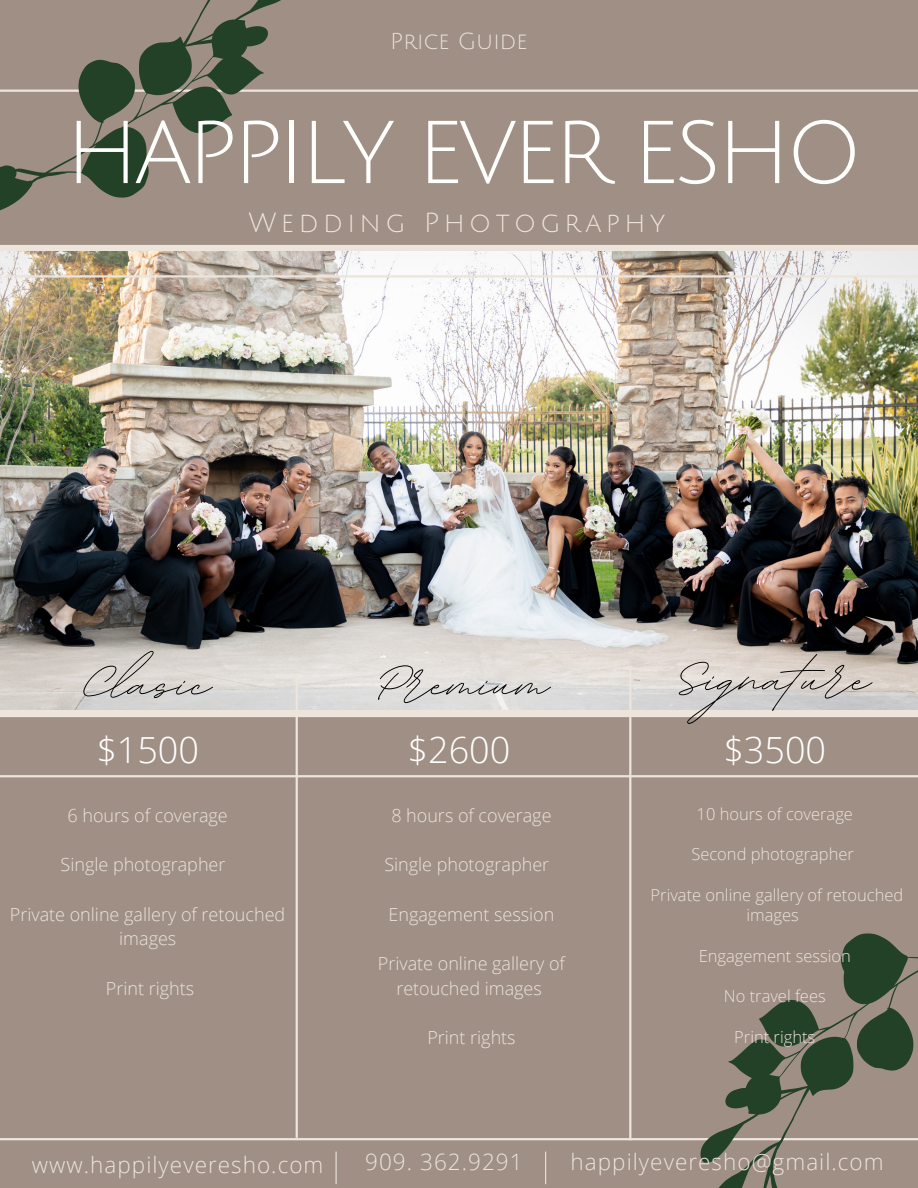
<style>
.page{position:relative;width:918px;height:1188px;background:#9f8f85}
.page>*{position:absolute;margin:0;border:0;box-sizing:border-box;transform-origin:0 0}
.t1{font:87px "Julius Sans One";letter-spacing:-.055em;color:#fffffe}
.t2{font:84px "BD Script";color:#000}
.t3{font:300 36px "Open Sans";color:#fffffe}
.t4{font:27px "Julius Sans One";letter-spacing:.16em;color:#ede4dc}
.t5{font:300 22.5px "Open Sans";letter-spacing:.045em;color:#ede4dc}
.t6{font:22.5px "Julius Sans One";color:#ede4dc}
.t7{font:300 18px/24.8px "Open Sans";color:#ede4dc;text-align:center}
.t8{font:300 16.5px/20.2px "Open Sans";color:#ede4dc;text-align:center}
</style>
<div class="page">
<hr style="left:0;top:90px;width:918px;height:2px;background:#ede4dc">
<svg style="left:0;top:245px;width:918px;height:7px;background:#e9e1d9"></svg>
<div style="left:0;top:704px;width:918px;height:13px;background:#ede4dc"></div>
<img style="left:0;top:252px;width:918px;height:458px">
<hr style="left:6px;top:275px;width:912px;height:3px;background:#ede4dc">
<hr style="left:0;top:775px;width:918px;height:2px;background:#ede4dc">
<hr style="left:0;top:1138px;width:918px;height:2px;background:#ede4dc">
<svg style="left:700px;top:933px;width:218px;height:255px"></svg>
<hr style="left:296px;top:673px;width:2px;height:465px;background:#ede4dc">
<hr style="left:629px;top:667px;width:2px;height:473px;background:#ede4dc">
<hr style="left:336px;top:1152px;width:1px;height:32px;background:#ede4dc">
<hr style="left:545px;top:1152px;width:1px;height:32px;background:#ede4dc">
<svg style="left:0;top:0;width:297px;height:211px"></svg>
<p class="t6" style="left:390px;top:29px;width:139px">Price Guide</p>
<h1 class="t1" style="left:65px;top:108px;width:799px">HAPPILY EVER ESHO</h1>
<h3 class="t4" style="left:249px;top:209px;width:418px">Wedding Photography</h3>
<h2 class="t2" style="left:85px;top:628px;width:127px">Clasic</h2>
<h2 class="t2" style="left:376px;top:628px;width:174px">Premium</h2>
<h2 class="t2" style="left:676px;top:623px;width:195px">Signature</h2>
<h3 class="t3" style="left:96px;top:725px;width:104px">$1500</h3>
<h3 class="t3" style="left:408px;top:725px;width:104px">$2600</h3>
<h3 class="t3" style="left:723px;top:725px;width:104px">$3500</h3>
<p class="t7" style="left:68px;top:802px;width:162px">6 hours of coverage</p>
<p class="t7" style="left:61px;top:852px;width:166px">Single photographer</p>
<p class="t7" style="left:10px;top:901px;width:277px">Private online gallery of retouched images</p>
<p class="t7" style="left:106px;top:976px;width:90px">Print rights</p>
<p class="t7" style="left:391px;top:802px;width:162px">8 hours of coverage</p>
<p class="t7" style="left:384px;top:852px;width:166px">Single photographer</p>
<p class="t7" style="left:389px;top:901px;width:167px">Engagement session</p>
<p class="t7" style="left:378px;top:951px;width:189px">Private online gallery of retouched images</p>
<p class="t7" style="left:427px;top:1025px;width:90px">Print rights</p>
<p class="t8" style="left:697px;top:803px;width:158px">10 hours of coverage</p>
<p class="t8" style="left:691px;top:844px;width:164px">Second photographer</p>
<p class="t8" style="left:651px;top:884px;width:254px">Private online gallery of retouched images</p>
<p class="t8" style="left:699px;top:945px;width:154px">Engagement session</p>
<p class="t8" style="left:724px;top:986px;width:103px">No travel fees</p>
<p class="t8" style="left:734px;top:1026px;width:83px">Print rights</p>
<p class="t5" style="left:32px;top:1149px;width:293px">www.happilyeveresho.com</p>
<p class="t5" style="left:365px;top:1146px;width:159px">909. 362.9291</p>
<p class="t5" style="left:571px;top:1146px;width:315px">happilyeveresho@gmail.com</p>
</div>
